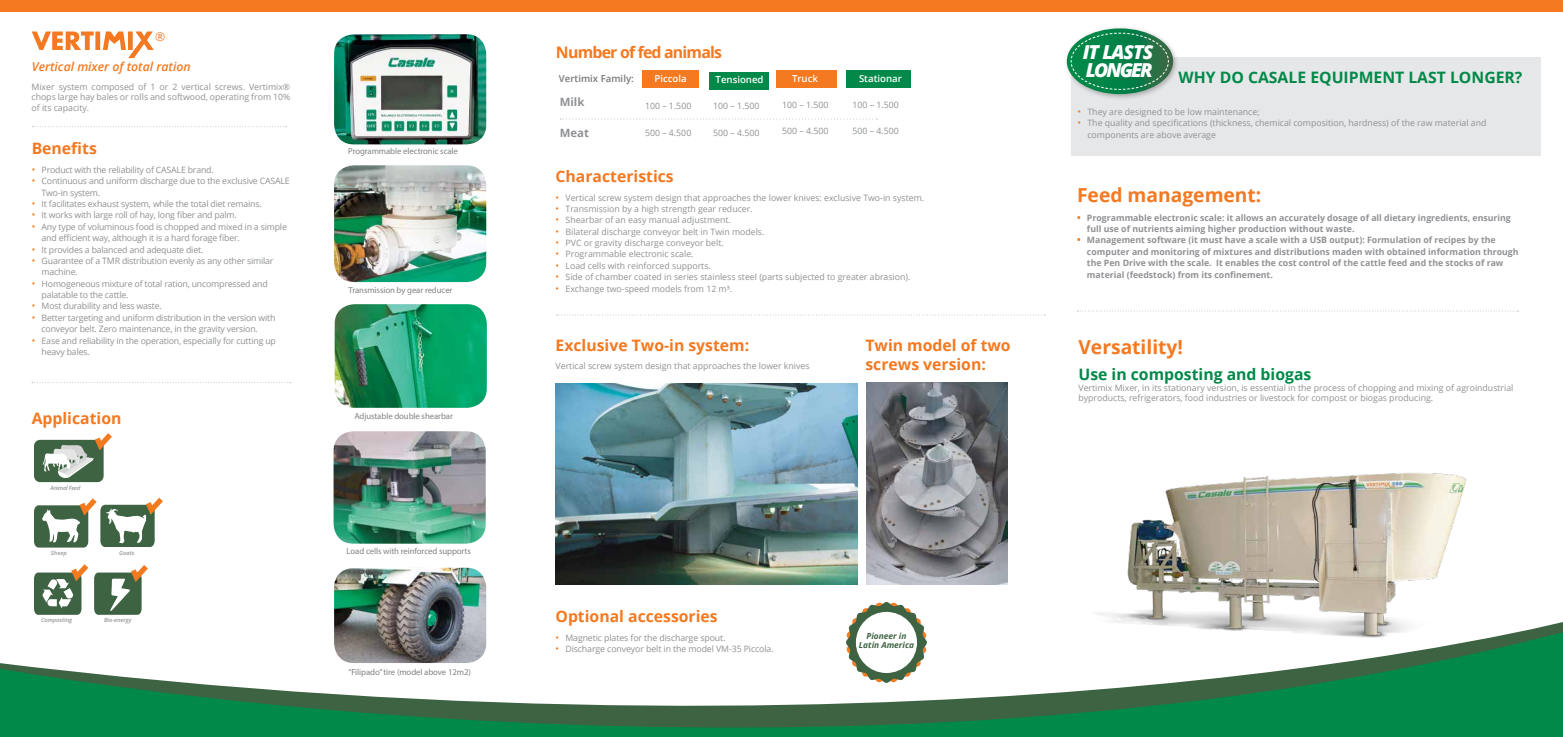
<style>
.page{position:relative;width:1563px;height:737px;background:#fff}
.page>*{position:absolute;margin:0;border:0;box-sizing:border-box;transform-origin:0 0}
.t1{font:700 19.25px "Open Sans";color:#f47920}
.t2{font:italic 800 19.25px/18.2px "Open Sans";letter-spacing:-.075em;color:#fff}
.t3{font:700 15.84px "Open Sans";letter-spacing:-.05em;color:#f47920}
.t4{font:700 15.75px/18.9px "Open Sans";color:#f47920}
.t5{font:700 15.75px "Open Sans";color:#008948}
.t6{font:italic 600 12.25px "Open Sans";color:#f47920}
.t7{font:12.25px "Open Sans";color:#f47920}
.t8{font:700 11.38px "Open Sans";color:#8f9194}
.t9{font:600 9.62px "Open Sans";color:#fff}
.t10{font:600 9.62px "Open Sans";color:#77787b}
.t11{font:8.75px/10.5px "Open Sans";color:#8f9194}
.t12{font:8.75px/11.4px "Open Sans";letter-spacing:-.02em;color:#8f9194}
.t13{font:700 8.75px/11.4px "Open Sans";color:#8f9194}
.t14{font:8.75px "Myriad Pro";letter-spacing:-.01em;color:#808284}
.t15{font:italic 700 8.4px/8.2px "Open Sans";color:#3e6343;text-align:center}
.t16{font:italic 600 5.77px "Open Sans";color:#95979a}
.t17{font:italic 600 5.77px "Open Sans";letter-spacing:-.04em;color:#95979a}
.s1{font-size:9.62px;color:#f47920}
</style>
<div class="page">
<div style="left:0;top:0;width:1563px;height:12px;background:#f47920"></div>
<svg style="left:0;top:629px;width:1563px;height:108px"></svg>
<svg style="left:32px;top:32px;width:122px;height:26px"></svg>
<svg style="left:556px;top:314px;width:489px;height:1px"></svg>
<svg style="left:1077px;top:311px;width:441px;height:1px"></svg>
<svg style="left:32px;top:126px;width:255px;height:1px"></svg>
<svg style="left:32px;top:382px;width:259px;height:1px"></svg>
<svg style="left:560px;top:118px;width:317px;height:1px"></svg>
<img style="left:555px;top:383px;width:303px;height:201px">
<img style="left:866px;top:383px;width:141px;height:201px">
<img style="left:1090px;top:472px;width:396px;height:185px">
<img style="left:334px;top:165px;width:152px;height:117px">
<img style="left:334px;top:34px;width:152px;height:110px">
<img style="left:335px;top:304px;width:152px;height:104px">
<img style="left:333px;top:431px;width:153px;height:112px">
<img style="left:334px;top:567px;width:152px;height:96px">
<div style="left:709px;top:72px;width:59px;height:17px;background:#008948"></div>
<div style="left:846px;top:71px;width:64px;height:17px;background:#008948"></div>
<div style="left:642px;top:71px;width:56px;height:17px;background:#f47920"></div>
<div style="left:776px;top:71px;width:61px;height:17px;background:#f47920"></div>
<svg style="left:846px;top:602px;width:81px;height:81px"></svg>
<div style="left:856px;top:612px;width:61px;height:61px;background:#fff;border-radius:50%"></div>
<div style="left:1070px;top:57px;width:470px;height:99px;background:#e6e7e8"></div>
<div style="left:1063px;top:25px;width:116px;height:76px;background:#000;opacity:.26"></div>
<svg style="left:1067px;top:28px;width:106px;height:66px"></svg>
<div style="left:34px;top:440px;width:70px;height:42px;background:#3e6343;border-radius:6px"></div>
<svg style="left:34px;top:497px;width:129px;height:50px"></svg>
<svg style="left:34px;top:564px;width:114px;height:51px"></svg>
<svg style="left:43px;top:433px;width:69px;height:45px"></svg>
<h3 class="t7" style="left:155px;top:28px;width:12px">®</h3>
<h3 class="t6" style="left:32px;top:58px;width:160px">Vertical mixer of total ration</h3>
<p class="t11" style="left:31px;top:81px;width:260px;text-align:justify">Mixer system composed of 1 or 2 vertical screws. Vertimix® chops large hay bales or rolls and softwood, operating from 10% of its capacity.</p>
<h3 class="t4" style="left:32px;top:138px;width:67px">Benefits</h3>
<p class="t12" style="left:32px;top:164px;width:184px"><span class="s1">•</span> Product with the reliability of CASALE brand.</p>
<p class="t12" style="left:42px;top:175px;width:250px;text-indent:-10px"><span class="s1">•</span> Continuous and uniform discharge due to the exclusive CASALE<br>Two-in system.</p>
<p class="t12" style="left:32px;top:198px;width:232px"><span class="s1">•</span> It facilitates exhaust system, while the total diet remains.</p>
<p class="t12" style="left:32px;top:209px;width:207px"><span class="s1">•</span> It works with large roll of hay, long fiber and palm.</p>
<p class="t12" style="left:42px;top:221px;width:247px;text-indent:-10px"><span class="s1">•</span> Any type of voluminous food is chopped and mixed in a simple and efficient way, although it is a hard forage fiber.</p>
<p class="t12" style="left:32px;top:243px;width:173px"><span class="s1">•</span> It provides a balanced and adequate diet.</p>
<p class="t12" style="left:42px;top:255px;width:233px;text-indent:-10px"><span class="s1">•</span> Guarantee of a TMR distribution evenly as any other similar machine.</p>
<p class="t12" style="left:42px;top:277px;width:228px;text-indent:-10px"><span class="s1">•</span> Homogeneous mixture of total ration, uncompressed and palatable to the cattle.</p>
<p class="t12" style="left:32px;top:300px;width:132px"><span class="s1">•</span> Most durability and less waste.</p>
<p class="t12" style="left:42px;top:312px;width:235px;text-indent:-10px"><span class="s1">•</span> Better targeting and uniform distribution in the version with conveyor belt. Zero maintenance, in the gravity version.</p>
<p class="t12" style="left:42px;top:334px;width:236px;text-indent:-10px"><span class="s1">•</span> Ease and reliability in the operation, especially for cutting up heavy bales.</p>
<h3 class="t4" style="left:32px;top:408px;width:91px">Application</h3>
<p class="t17" style="left:51px;top:484px;width:31px">Animal Feed</p>
<p class="t16" style="left:51px;top:548px;width:17px">Sheep</p>
<p class="t16" style="left:119px;top:548px;width:17px">Goats</p>
<p class="t16" style="left:41px;top:616px;width:33px">Composting</p>
<p class="t16" style="left:104px;top:616px;width:29px">Bio-energy</p>
<p class="t14" style="left:348px;top:145px;width:111px">Programmable electronic scale</p>
<p class="t14" style="left:348px;top:285px;width:105px">Transmission by gear reducer</p>
<p class="t14" style="left:354px;top:410px;width:100px">Adjustable double shearbar</p>
<p class="t14" style="left:347px;top:546px;width:126px">Load cells with reinforced supports</p>
<p class="t14" style="left:348px;top:666px;width:124px">“Filipado” tire (model above 12m2)</p>
<h2 class="t3" style="left:556px;top:41px;width:168px">Number of fed animals</h2>
<p class="t10" style="left:559px;top:72px;width:76px">Vertimix Family:</p>
<p class="t9" style="left:654px;top:72px;width:34px">Piccola</p>
<p class="t9" style="left:715px;top:73px;width:50px">Tensioned</p>
<p class="t9" style="left:792px;top:72px;width:27px">Truck</p>
<p class="t9" style="left:859px;top:72px;width:44px">Stationar</p>
<p class="t11" style="left:645px;top:100px;width:48px">100 – 1.500</p>
<p class="t11" style="left:713px;top:101px;width:48px">100 – 1.500</p>
<p class="t11" style="left:782px;top:99px;width:48px">100 – 1.500</p>
<p class="t11" style="left:852px;top:99px;width:48px">100 – 1.500</p>
<p class="t11" style="left:645px;top:127px;width:48px">500 – 4.500</p>
<p class="t11" style="left:713px;top:127px;width:48px">500 – 4.500</p>
<p class="t11" style="left:782px;top:125px;width:48px">500 – 4.500</p>
<p class="t11" style="left:852px;top:125px;width:48px">500 – 4.500</p>
<h3 class="t8" style="left:560px;top:94px;width:26px">Milk</h3>
<h3 class="t8" style="left:560px;top:125px;width:31px">Meat</h3>
<h3 class="t4" style="left:555px;top:166px;width:120px">Characteristics</h3>
<p class="t11" style="left:555px;top:192px;width:370px"><span class="s1">•</span> Vertical screw system design that approaches the lower knives: exclusive Two-in system.</p>
<p class="t11" style="left:555px;top:203px;width:199px"><span class="s1">•</span> Transmission by a high strength gear reducer.</p>
<p class="t11" style="left:555px;top:215px;width:177px"><span class="s1">•</span> Shearbar of an easy manual adjustment.</p>
<p class="t11" style="left:555px;top:226px;width:210px"><span class="s1">•</span> Bilateral discharge conveyor belt in Twin models.</p>
<p class="t11" style="left:555px;top:237px;width:170px"><span class="s1">•</span> PVC or gravity discharge conveyor belt.</p>
<p class="t11" style="left:555px;top:249px;width:139px"><span class="s1">•</span> Programmable electronic scale.</p>
<p class="t11" style="left:555px;top:260px;width:157px"><span class="s1">•</span> Load cells with reinforced supports.</p>
<p class="t11" style="left:555px;top:271px;width:356px"><span class="s1">•</span> Side of chamber coated in series stainless steel (parts subjected to greater abrasion).</p>
<p class="t11" style="left:555px;top:283px;width:178px"><span class="s1">•</span> Exchange two-speed models from 12 m³.</p>
<h3 class="t4" style="left:555px;top:336px;width:195px">Exclusive Two-in system:</h3>
<p class="t11" style="left:555px;top:360px;width:255px">Vertical screw system design that approaches the lower knives</p>
<h3 class="t4" style="left:865px;top:336px;width:147px">Twin model of two screws version:</h3>
<h1 class="t2" style="left:1082px;top:42px;width:72px">IT LASTS<br>LONGER</h1>
<h3 class="t5" style="left:1178px;top:66px;width:345px">WHY DO CASALE EQUIPMENT LAST LONGER?</h3>
<p class="t11" style="left:1077px;top:106px;width:184px"><span class="s1">•</span> They are designed to be low maintenance;</p>
<p class="t11" style="left:1087px;top:117px;width:400px;line-height:11.4px;text-indent:-10px"><span class="s1">•</span> The quality and specifications (thickness, chemical composition, hardness) of the raw material and components are above average</p>
<h1 class="t1" style="left:1077px;top:181px;width:186px">Feed management:</h1>
<p class="t13" style="left:1087px;top:212px;width:425px;text-indent:-10px"><span class="s1">•</span> Programmable electronic scale: it allows an accurately dosage of all dietary ingredients, ensuring full use of nutrients aiming higher production without waste.</p>
<p class="t13" style="left:1087px;top:234px;width:433px;text-indent:-10px"><span class="s1">•</span> Management software (it must have a scale with a USB output): Formulation of recipes by the computer and monitoring of mixtures and distributions maden with obtained information through the Pen Drive with the scale. It enables the cost control of the cattle feed and the stocks of raw material (feedstock) from its confinement.</p>
<h1 class="t1" style="left:1078px;top:333px;width:106px">Versatility!</h1>
<h3 class="t5" style="left:1078px;top:363px;width:234px">Use in composting and biogas</h3>
<p class="t11" style="left:1078px;top:382px;width:436px">Vertimix Mixer, in its stationary version, is essential in the process of chopping and mixing of agroindustrial byproducts, refrigerators, food industries or livestock for compost or biogas producing.</p>
<h3 class="t4" style="left:555px;top:606px;width:164px">Optional accessories</h3>
<p class="t11" style="left:555px;top:632px;width:172px"><span class="s1">•</span> Magnetic plates for the discharge spout.</p>
<p class="t11" style="left:555px;top:643px;width:220px"><span class="s1">•</span> Discharge conveyor belt in the model VM-35 Piccola.</p>
<p class="t15" style="left:859px;top:632px;width:57px">Pioneer in<br>Latin America</p>
</div>
